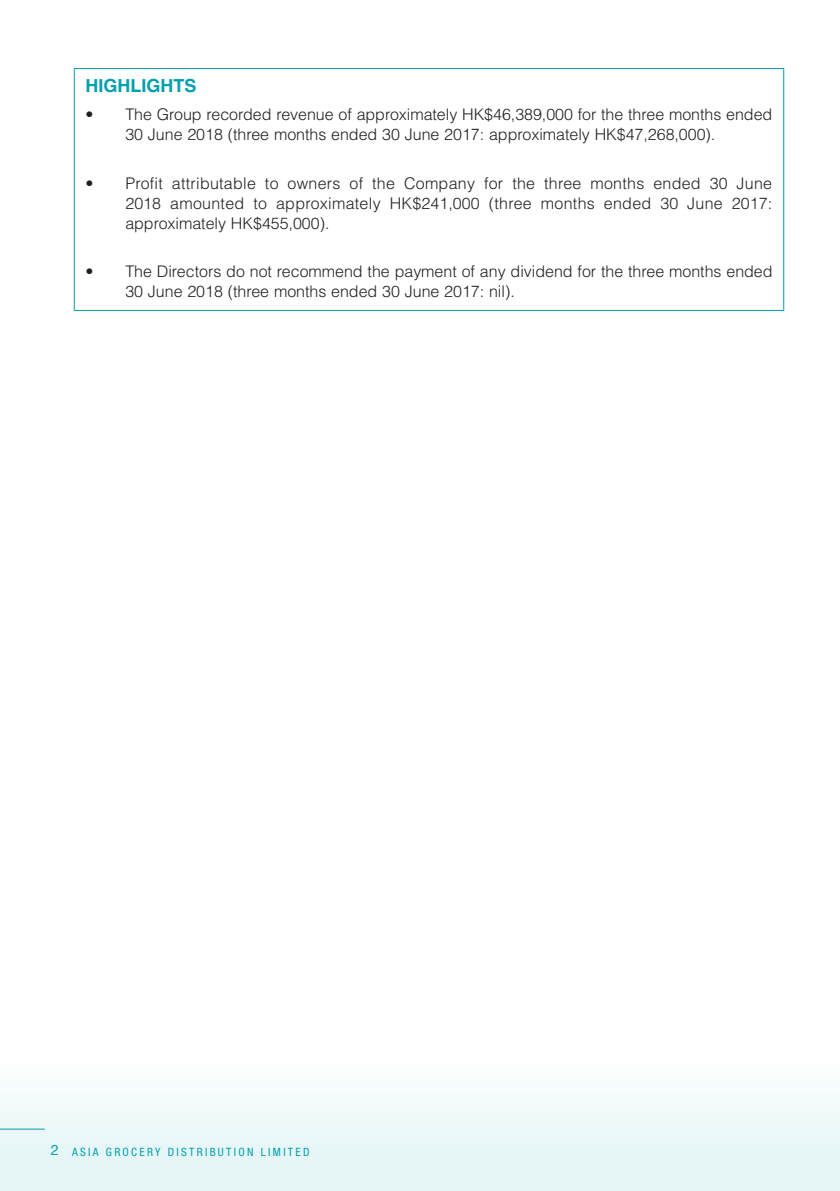
<style>
.page{position:relative;width:840px;height:1191px;background:#fff}
.page>*{position:absolute;margin:0;border:0;box-sizing:border-box;transform-origin:0 0}
.t1{font:700 18px "Helvetica LT Std";color:#00a0af}
.t2{font:300 16px/20px "Helvetica LT Std";color:#231f20}
.t3{font:condensed 11.4px "Helvetica Neue LT Std";letter-spacing:.2em;color:#00a0af}
.s1{font-stretch:normal;font-size:14.4px}
</style>
<div class="page">
<div style="left:0;top:1060px;width:839px;height:131px;background:linear-gradient(to bottom,#fcfefe,#e1f4f5)"></div>
<hr style="left:0;top:1128px;width:45px;height:1px;background:#00a0af">
<hr style="left:74px;top:69px;width:1px;height:241px;background:#00a0af">
<hr style="left:74px;top:68px;width:709px;height:1px;background:#00a0af">
<hr style="left:782px;top:69px;width:1px;height:241px;background:#00a0af">
<hr style="left:74px;top:310px;width:709px;height:1px;background:#00a0af">
<p class="t1" style="left:86px;top:74px;width:112px">HIGHLIGHTS</p>
<p class="t2" style="left:125px;top:104px;width:648px;text-indent:-40px">• The Group recorded revenue of approximately HK$46,389,000 for the three months ended<br>30 June 2018 (three months ended 30 June 2017: approximately HK$47,268,000).</p>
<p class="t2" style="left:125px;top:173px;width:648px;text-align:justify;text-indent:-40px">• Profit attributable to owners of the Company for the three months ended 30 June 2018 amounted to approximately HK$241,000 (three months ended 30 June 2017: approximately HK$455,000).</p>
<p class="t2" style="left:125px;top:261px;width:648px;text-indent:-40px">• The Directors do not recommend the payment of any dividend for the three months ended<br>30 June 2018 (three months ended 30 June 2017: nil).</p>
<p class="t3" style="left:51px;top:1145px;width:260px"><span class="s1">2</span> ASIA GROCERY DISTRIBUTION LIMITED</p>
</div>
